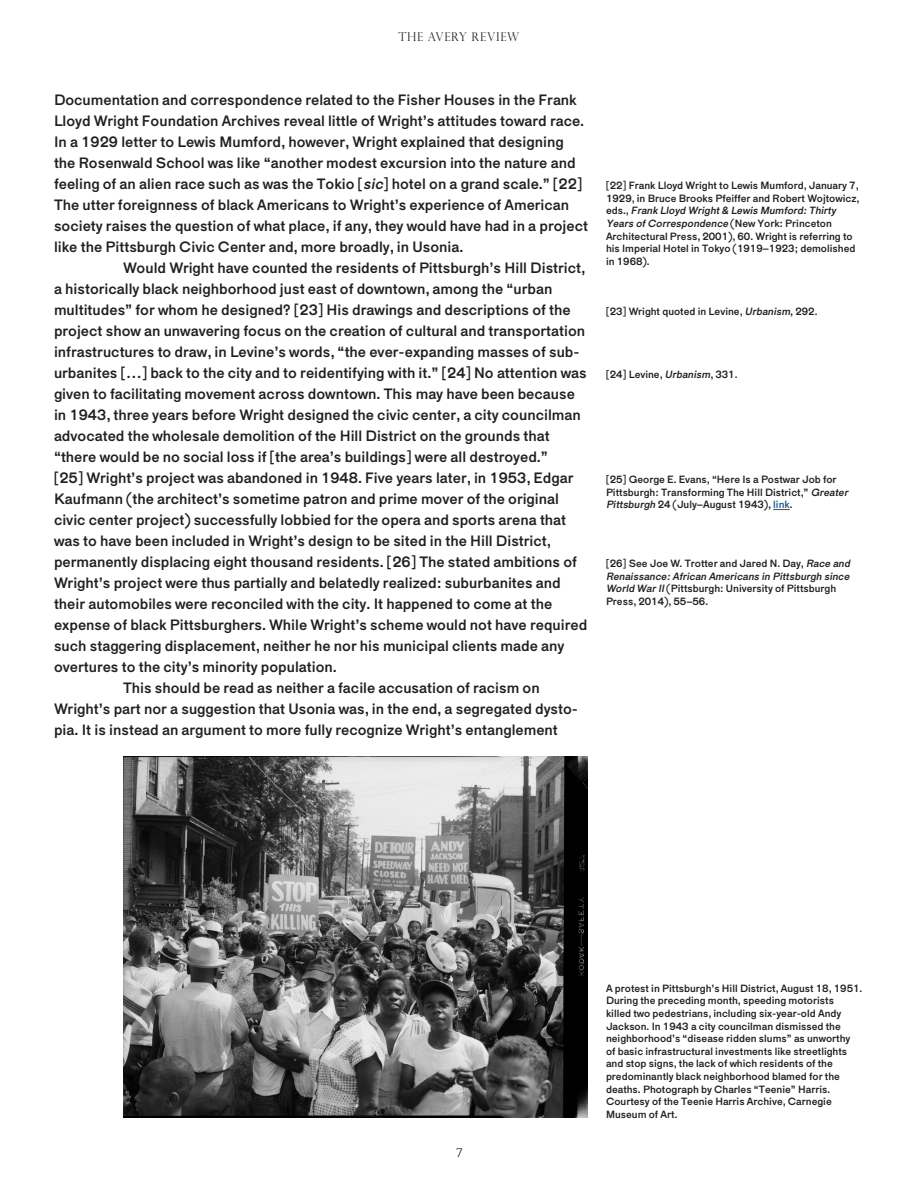
<style>
.page{position:relative;width:918px;height:1188px;background:#fff}
.page>*{position:absolute;margin:0;border:0;box-sizing:border-box;transform-origin:0 0}
.Main_Paragraph{font:15px/21px "Maria Pro";color:#231f20}
.t1{font:300 12px "Perpetua Titling MT Std";letter-spacing:.06em;color:#231f20}
.Footnotes{font:10.5px/12.6px "Maria Pro";color:#231f20}
.Captions{font:10.5px/12.6px "Maria Pro";color:#231f20}
.s1{font-style:italic}
.s2{color:#175d9e}
</style>
<div class="page">
<svg style="left:773px;top:509px;width:17px;height:1px"></svg>
<img style="left:123px;top:756px;width:465px;height:362px">
<p class="t1" style="left:399px;top:30px;width:122px">THE AVERY REVIEW</p>
<p class="Main_Paragraph" style="left:54px;top:90px;width:536px">Documentation and correspondence related to the Fisher Houses in the Frank Lloyd Wright Foundation Archives reveal little of Wright’s attitudes toward race.<br>In a 1929 letter to Lewis Mumford, however, Wright explained that designing the Rosenwald School was like “another modest excursion into the nature and feeling of an alien race such as was the Tokio [<span class="s1">sic</span>] hotel on a grand scale.” [22] The utter foreignness of black Americans to Wright’s experience of American society raises the question of what place, if any, they would have had in a project like the Pittsburgh Civic Center and, more broadly, in Usonia.</p>
<p class="Main_Paragraph" style="left:54px;top:258px;width:535px;text-indent:69px">Would Wright have counted the residents of Pittsburgh’s Hill District, a historically black neighborhood just east of downtown, among the “urban multitudes” for whom he designed? [23] His drawings and descriptions of the project show an unwavering focus on the creation of cultural and transportation infrastructures to draw, in Levine’s words, “the ever-expanding masses of sub&shy;urbanites […] back to the city and to reidentifying with it.” [24] No attention was given to facilitating movement across downtown. This may have been because in 1943, three years before Wright designed the civic center, a city councilman advocated the wholesale demolition of the Hill District on the grounds that “there would be no social loss if [the area’s buildings] were all destroyed.”<br>[25] Wright’s project was abandoned in 1948. Five years later, in 1953, Edgar Kaufmann (the architect’s sometime patron and prime mover of the original civic center project) successfully lobbied for the opera and sports arena that was to have been included in Wright’s design to be sited in the Hill District, permanently displacing eight thousand residents. [26] The stated ambitions of Wright’s project were thus partially and belatedly realized: suburbanites and their automobiles were reconciled with the city. It happened to come at the expense of black Pittsburghers. While Wright’s scheme would not have required such staggering displacement, neither he nor his municipal clients made any overtures to the city’s minority population.</p>
<p class="Main_Paragraph" style="left:54px;top:678px;width:526px;text-indent:69px">This should be read as neither a facile accusation of racism on<br>Wright’s part nor a suggestion that Usonia was, in the end, a segregated dysto&shy;pia. It is instead an argument to more fully recognize Wright’s entanglement</p>
<p class="Footnotes" style="left:606px;top:179px;width:255px">[22] Frank Lloyd Wright to Lewis Mumford, January 7, 1929, in Bruce Brooks Pfeiffer and Robert Wojtowicz, e d s . , <span class="s1">Frank Lloyd Wright&amp; Lewis Mumford:Thirty Years ofCorrespondence</span> ( N ew Y o r k : P r i n c e t o n Architectural Press, 2001), 60. Wright is referring to his Imperial Hotel in Tokyo (1919–1923; demolished in 1968). ↩</p>
<p class="Footnotes" style="left:606px;top:305px;width:213px">[23] Wright quoted in Levine, <span class="s1">Urbanism</span>, 292.</p>
<p class="Footnotes" style="left:606px;top:368px;width:133px">[24] Levine, <span class="s1">Urbanism</span>, 331.</p>
<p class="Footnotes" style="left:606px;top:473px;width:246px">[25] George E. Evans, “Here Is a Postwar Job for<br>Pittsburgh: Transforming The Hill District,” <span class="s1">Greater<br>Pittsburgh</span> 24 (July–August 1943), <span class="s2">link</span>.</p>
<p class="Footnotes" style="left:606px;top:557px;width:248px">[26] See Joe W. Trotter and Jared N. Day, <span class="s1">Race and Renaissance:African Americans in Pittsburgh since World WarII</span>(Pittsburgh: University of Pittsburgh Press, 2014), 55–56.</p>
<p class="t1" style="left:456px;top:1146px;width:8px">7</p>
<p class="Captions" style="left:606px;top:982px;width:258px">A protest in Pittsburgh’s Hill District, August 18, 1951.<br>During the preceding month, speeding motorists<br>killed two pedestrians, including six-year-old Andy Jackson. In 1943 a city councilman dismissed the neighborhood’s “disease ridden slums” as unworthy of basic infrastructural investments like streetlights and stop signs, the lack of which residents of the predominantly black neighborhood blamed for the deaths. Photograph by Charles “Teenie” Harris.<br>Courtesy of the Teenie Harris Archive, Carnegie Museum of Art.</p>
</div>
